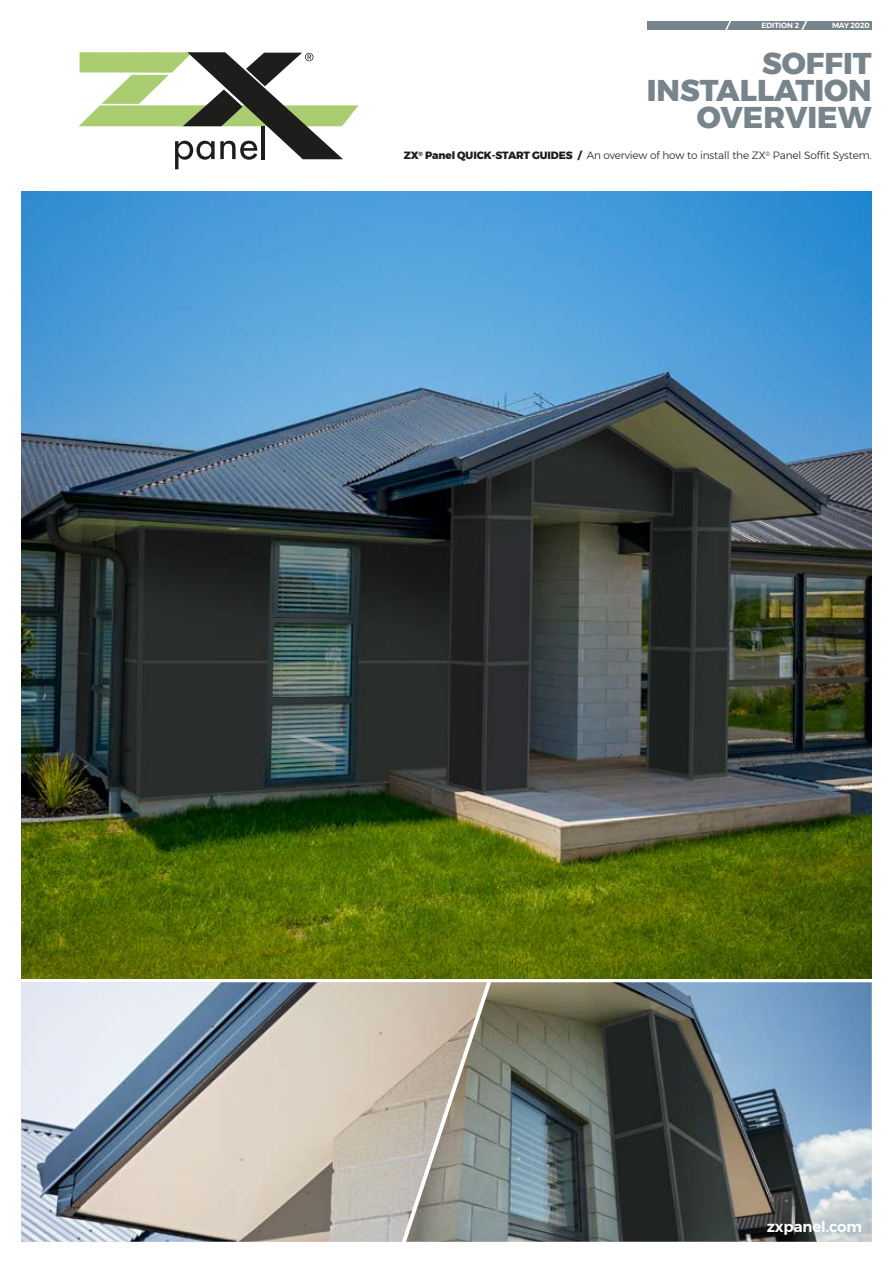
<style>
.page{position:relative;width:893px;height:1263px;background:#fff}
.page>*{position:absolute;margin:0;border:0;box-sizing:border-box;transform-origin:0 0}
.t1{font:800 30px/27px "Montserrat";color:#78848b;text-align:right}
.t2{font:600 15px "Montserrat";letter-spacing:-.01em;color:#fff}
.t3{font:300 10.5px "Montserrat";letter-spacing:-.01em;color:#1d1d1b}
.t4{font:600 7.5px "Montserrat";letter-spacing:-.01em;color:#fff}
.s1{font-weight:800}
</style>
<div class="page">
<img style="left:21px;top:982px;width:385px;height:260px">
<img style="left:21px;top:191px;width:851px;height:787px">
<div style="left:647px;top:21px;width:225px;height:9px;background:#78848b"></div>
<svg style="left:725px;top:21px;width:6px;height:9px"></svg>
<img style="left:406px;top:982px;width:466px;height:260px">
<svg style="left:79px;top:52px;width:279px;height:117px"></svg>
<svg style="left:801px;top:21px;width:7px;height:9px"></svg>
<p class="t4" style="left:762px;top:20px;width:39px">EDITION 2</p>
<p class="t4" style="left:832px;top:20px;width:39px">MAY 2020</p>
<h1 class="t1" style="left:647px;top:50px;width:226px">SOFFIT<br>INSTALLATION<br>OVERVIEW</h1>
<p class="t3" style="left:404px;top:148px;width:469px"><span class="s1">ZX</span><sup>®</sup> <span class="s1">Panel QUICK-START GUIDES /</span> An overview of how to install the ZX<sup>®</sup> Panel Soffit System.</p>
<h2 class="t2" style="left:767px;top:1215px;width:97px">zxpanel.com</h2>
</div>
